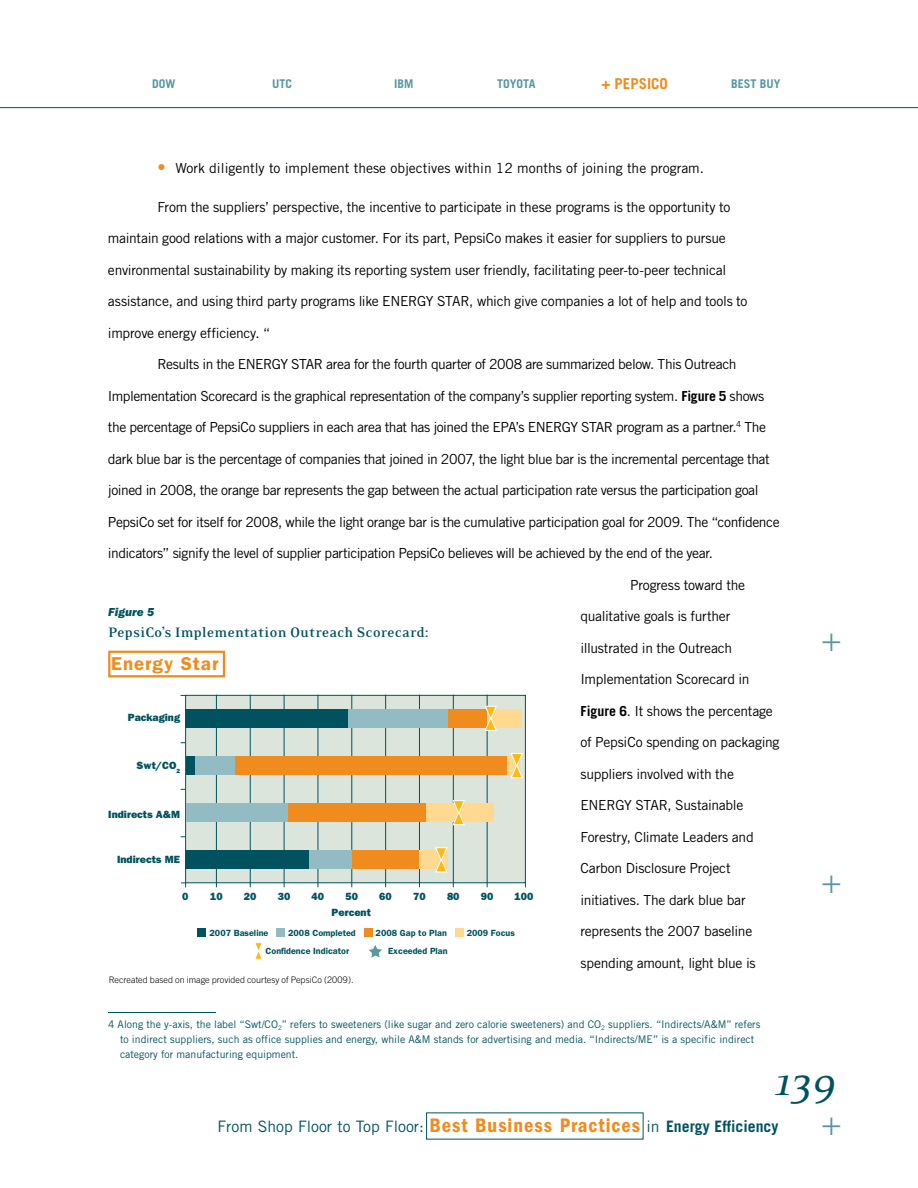
<style>
.page{position:relative;width:918px;height:1188px;background:#fff}
.page>*{position:absolute;margin:0;border:0;box-sizing:border-box;transform-origin:0 0}
.t1{font:italic 45px "Eidetic Serif";color:#00535e}
.t2{font:300 expanded 30px "Akzidenz Grotesk BE";color:#5597a2}
.t3{font:600 18.75px "ITC Franklin Gothic Std";letter-spacing:.05em;color:#f08b1d}
.t4{font:15.75px "Trade Gothic";color:#00535e}
.t5{font:700 15.75px "Eidetic Serif";letter-spacing:-.005em;color:#00535e}
.t6{font:700 15px "Trade Gothic";color:#f08b1d}
.t7{font:13.8px "Trade Gothic";letter-spacing:-.025em;color:#000}
.t8{font:13.8px "Trade Gothic";color:#000}
.t9{font:700 12px "Trade Gothic";color:#5597a2}
.t10{font:12px "ITC Franklin Gothic Std Hvy It";color:#00535e}
.t11{font:10.5px/15px "Trade Gothic";color:#00535e}
.t12{font:10.5px "ITC Franklin Gothic Std Hvy";color:#00535e}
.t13{font:600 9px "ITC Franklin Gothic Std";color:#00535e}
.t14{font:300 9px "Trade Gothic";letter-spacing:.005em;color:#000}
.s1{font-weight:700;font-size:16.5px;color:#f08b1d}
.s2{font-weight:700}
.s3{font-family:"ITC Franklin Gothic Std Dm Cd";font-size:20.25px;color:#f08b1d}
</style>
<div class="page">
<hr style="left:0;top:107px;width:918px;height:1px;background:#00535e">
<hr style="left:108px;top:1012px;width:108px;height:1px;background:#00535e">
<div style="left:108px;top:651px;width:117px;height:26px;border:2px solid #f08b1d"></div>
<div style="left:186px;top:695px;width:339px;height:188px;background:#dbe5dc"></div>
<div style="left:185px;top:695px;width:341px;height:188px;border:1px solid #00535e"></div>
<hr style="left:216px;top:695px;width:1px;height:192px;background:#00535e">
<hr style="left:250px;top:695px;width:1px;height:192px;background:#00535e">
<hr style="left:284px;top:695px;width:1px;height:192px;background:#00535e">
<hr style="left:318px;top:695px;width:1px;height:192px;background:#00535e">
<hr style="left:352px;top:695px;width:1px;height:192px;background:#00535e">
<hr style="left:385px;top:695px;width:1px;height:192px;background:#00535e">
<hr style="left:419px;top:695px;width:1px;height:192px;background:#00535e">
<hr style="left:453px;top:695px;width:1px;height:192px;background:#00535e">
<hr style="left:487px;top:695px;width:1px;height:192px;background:#00535e">
<div style="left:186px;top:709px;width:162px;height:19px;background:#00535e"></div>
<div style="left:186px;top:756px;width:10px;height:19px;background:#00535e"></div>
<div style="left:186px;top:850px;width:123px;height:19px;background:#00535e"></div>
<div style="left:309px;top:850px;width:43px;height:19px;background:#92bbc3"></div>
<div style="left:352px;top:850px;width:67px;height:19px;background:#f08b1d"></div>
<div style="left:420px;top:850px;width:28px;height:19px;background:#ffd990"></div>
<div style="left:186px;top:803px;width:103px;height:19px;background:#92bbc3"></div>
<div style="left:289px;top:803px;width:138px;height:19px;background:#f08b1d"></div>
<div style="left:427px;top:803px;width:67px;height:19px;background:#ffd990"></div>
<div style="left:196px;top:756px;width:39px;height:19px;background:#92bbc3"></div>
<div style="left:235px;top:756px;width:272px;height:19px;background:#f08b1d"></div>
<div style="left:507px;top:756px;width:13px;height:19px;background:#ffd990"></div>
<div style="left:348px;top:709px;width:100px;height:19px;background:#92bbc3"></div>
<div style="left:448px;top:709px;width:39px;height:19px;background:#f08b1d"></div>
<div style="left:487px;top:709px;width:35px;height:19px;background:#ffd990"></div>
<div style="left:198px;top:929px;width:8px;height:8px;background:#00535e"></div>
<div style="left:276px;top:929px;width:9px;height:8px;background:#92bbc3"></div>
<div style="left:364px;top:929px;width:8px;height:8px;background:#f08b1d"></div>
<div style="left:455px;top:929px;width:8px;height:8px;background:#ffd990"></div>
<svg style="left:485px;top:705px;width:12px;height:26px"></svg>
<svg style="left:511px;top:753px;width:12px;height:25px"></svg>
<svg style="left:452px;top:800px;width:13px;height:26px"></svg>
<svg style="left:435px;top:847px;width:12px;height:26px"></svg>
<svg style="left:369px;top:945px;width:13px;height:13px"></svg>
<svg style="left:255px;top:942px;width:7px;height:18px"></svg>
<p class="t9" style="left:152px;top:76px;width:16px">DOW</p>
<p class="t9" style="left:272px;top:76px;width:8px">UTC</p>
<p class="t9" style="left:394px;top:76px;width:7px">IBM</p>
<p class="t9" style="left:497px;top:76px;width:7px">TOYOTA</p>
<p class="t6" style="left:601px;top:74px;width:22px">+ PEPSICO</p>
<p class="t9" style="left:731px;top:76px;width:8px">BEST</p>
<p class="t9" style="left:760px;top:76px;width:8px">BUY</p>
<p class="t8" style="left:158px;top:160px;width:548px"><span class="s1">•</span> Work diligently to implement these objectives within 12 months of joining the program.</p>
<p class="t7" style="left:158px;top:199px;width:574px">From the suppliers’ perspective, the incentive to participate in these programs is the opportunity to</p>
<p class="t7" style="left:108px;top:230px;width:619px">maintain good relations with a major customer. For its part, PepsiCo makes it easier for suppliers to pursue</p>
<p class="t7" style="left:108px;top:262px;width:620px">environmental sustainability by making its reporting system user friendly, facilitating peer-to-peer technical</p>
<p class="t7" style="left:108px;top:293px;width:641px">assistance, and using third party programs like ENERGY STAR, which give companies a lot of help and tools to</p>
<p class="t7" style="left:108px;top:325px;width:164px">improve energy efficiency. “</p>
<p class="t7" style="left:158px;top:356px;width:581px">Results in the ENERGY STAR area for the fourth quarter of 2008 are summarized below. This Outreach</p>
<p class="t7" style="left:108px;top:387px;width:658px">Implementation Scorecard is the graphical representation of the company’s supplier reporting system. <span class="s2">FIGURE 5</span> shows</p>
<p class="t7" style="left:108px;top:419px;width:660px">the percentage of PepsiCo suppliers in each area that has joined the EPA’s ENERGY STAR program as a partner.<sup>4</sup> The</p>
<p class="t7" style="left:108px;top:451px;width:663px">dark blue bar is the percentage of companies that joined in 2007, the light blue bar is the incremental percentage that</p>
<p class="t7" style="left:108px;top:482px;width:652px">joined in 2008, the orange bar represents the gap between the actual participation rate versus the participation goal</p>
<p class="t7" style="left:108px;top:514px;width:673px">PepsiCo set for itself for 2008, while the light orange bar is the cumulative participation goal for 2009. The “confidence</p>
<p class="t7" style="left:108px;top:545px;width:607px">indicators” signify the level of supplier participation PepsiCo believes will be achieved by the end of the year.</p>
<p class="t7" style="left:630px;top:577px;width:117px">Progress toward the</p>
<p class="t7" style="left:580px;top:608px;width:151px">qualitative goals is further</p>
<p class="t7" style="left:580px;top:639px;width:153px">illustrated in the Outreach</p>
<p class="t7" style="left:580px;top:671px;width:171px">Implementation Scorecard in</p>
<p class="t7" style="left:580px;top:702px;width:194px"><span class="s2">FIGURE 6</span>. It shows the percentage</p>
<p class="t7" style="left:580px;top:734px;width:201px">of PepsiCo spending on packaging</p>
<p class="t7" style="left:580px;top:765px;width:155px">suppliers involved with the</p>
<p class="t7" style="left:580px;top:797px;width:164px">ENERGY STAR, Sustainable</p>
<p class="t7" style="left:580px;top:828px;width:175px">Forestry, Climate Leaders and</p>
<p class="t7" style="left:580px;top:860px;width:152px">Carbon Disclosure Project</p>
<p class="t7" style="left:580px;top:891px;width:167px">initiatives. The dark blue bar</p>
<p class="t7" style="left:580px;top:923px;width:173px">represents the 2007 baseline</p>
<p class="t7" style="left:580px;top:954px;width:177px">spending amount, light blue is</p>
<p class="t10" style="left:108px;top:605px;width:48px">Figure 5</p>
<p class="t5" style="left:108px;top:624px;width:322px">PepsiCo’s Implementation Outreach Scorecard:</p>
<h3 class="t3" style="left:111px;top:653px;width:109px">Energy Star</h3>
<p class="t12" style="left:128px;top:711px;width:54px">Packaging</p>
<p class="t12" style="left:137px;top:759px;width:45px">Swt/CO<sub>2</sub></p>
<p class="t12" style="left:108px;top:808px;width:73px">Indirects A&amp;M</p>
<p class="t12" style="left:117px;top:854px;width:64px">Indirects ME</p>
<p class="t12" style="left:182px;top:890px;width:8px">0</p>
<p class="t12" style="left:210px;top:890px;width:14px">10</p>
<p class="t12" style="left:244px;top:890px;width:14px">20</p>
<p class="t12" style="left:278px;top:890px;width:14px">30</p>
<p class="t12" style="left:312px;top:890px;width:14px">40</p>
<p class="t12" style="left:345px;top:890px;width:14px">50</p>
<p class="t12" style="left:379px;top:890px;width:14px">60</p>
<p class="t12" style="left:413px;top:890px;width:14px">70</p>
<p class="t12" style="left:447px;top:890px;width:14px">80</p>
<p class="t12" style="left:481px;top:890px;width:14px">90</p>
<p class="t12" style="left:514px;top:890px;width:20px">100</p>
<p class="t12" style="left:331px;top:906px;width:41px">Percent</p>
<p class="t13" style="left:210px;top:927px;width:60px">2007 Baseline</p>
<p class="t13" style="left:288px;top:927px;width:69px">2008 Completed</p>
<p class="t13" style="left:376px;top:927px;width:73px">2008 Gap to Plan</p>
<p class="t13" style="left:467px;top:927px;width:50px">2009 Focus</p>
<p class="t13" style="left:266px;top:945px;width:85px">Confidence Indicator</p>
<p class="t13" style="left:388px;top:945px;width:61px">Exceeded Plan</p>
<p class="t14" style="left:109px;top:975px;width:247px">Recreated based on image provided courtesy of PepsiCo (2009).</p>
<p class="t11" style="left:120px;top:1016px;width:642px;text-indent:-12px">4 Along the y-axis, the label “Swt/CO<sub>2</sub>” refers to sweeteners (like sugar and zero calorie sweeteners) and CO<sub>2</sub> suppliers. “Indirects/A&amp;M” refers to indirect suppliers, such as office supplies and energy, while A&amp;M stands for advertising and media. “Indirects/ME” is a specific indirect category for manufacturing equipment.</p>
<h2 class="t2" style="left:821px;top:623px;width:22px">+</h2>
<h2 class="t2" style="left:821px;top:866px;width:22px">+</h2>
<h1 class="t1" style="left:773px;top:1058px;width:65px">139</h1>
<p class="t4" style="left:218px;top:1117px;width:563px">From Shop Floor to Top Floor: <span class="s3">Best Business Practices</span> in <span class="s2">ENERGY EFFICIENCY</span></p>
<h2 class="t2" style="left:821px;top:1108px;width:22px">+</h2>
</div>
